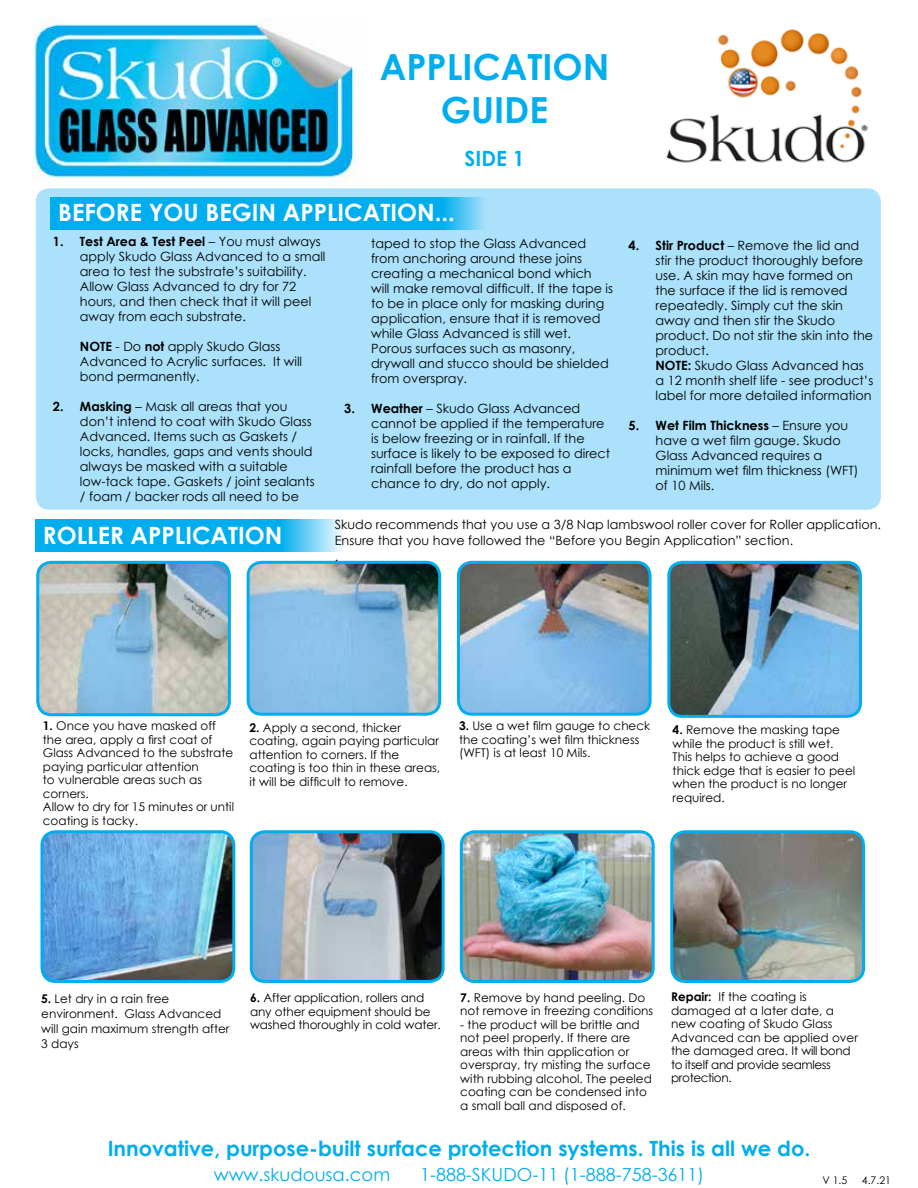
<style>
.page{position:relative;width:918px;height:1188px;background:#fff}
.page>*{position:absolute;margin:0;border:0;box-sizing:border-box;transform-origin:0 0}
.t1{font:700 36px/43.5px "Century Gothic";color:#00aeef;text-align:center}
.t2{font:700 23.85px "Century Gothic";color:#fff}
.t3{font:700 21px "Century Gothic";color:#00aeef}
.t4{font:18px "Century Gothic";color:#00aeef}
.t5{font:12.75px/15px "Century Gothic";color:#000}
.t6{font:12px/13.5px "Century Gothic";color:#000}
.t7{font:10.5px "Century Gothic";color:#000}
.s1{font-weight:700}
</style>
<div class="page">
<img style="left:666px;top:29px;width:202px;height:134px">
<img style="left:32px;top:17px;width:326px;height:166px">
<div style="left:36px;top:188px;width:845px;height:322px;background:#abe1fa;border-radius:14px"></div>
<div style="left:50px;top:198px;width:445px;height:32px;background:#00aeef"></div>
<img style="left:40px;top:563px;width:189px;height:151px">
<div style="left:36px;top:561px;width:195px;height:155px;border:3px solid #00aeef;border-radius:14px"></div>
<img style="left:248px;top:562px;width:191px;height:152px">
<div style="left:247px;top:561px;width:194px;height:155px;border:3px solid #00aeef;border-radius:14px"></div>
<img style="left:459px;top:563px;width:189px;height:149px">
<div style="left:457px;top:561px;width:195px;height:155px;border:3px solid #00aeef;border-radius:14px"></div>
<img style="left:671px;top:563px;width:189px;height:151px">
<div style="left:667px;top:561px;width:195px;height:157px;border:3px solid #00aeef;border-radius:14px"></div>
<svg style="left:35px;top:519px;width:307px;height:32px;background:#18b5f0"></svg>
<img style="left:44px;top:832px;width:190px;height:149px">
<div style="left:40px;top:830px;width:195px;height:153px;border:3px solid #00aeef;border-radius:14px"></div>
<img style="left:252px;top:834px;width:189px;height:147px">
<div style="left:250px;top:830px;width:195px;height:153px;border:3px solid #00aeef;border-radius:14px"></div>
<img style="left:462px;top:834px;width:189px;height:147px">
<div style="left:460px;top:830px;width:195px;height:153px;border:3px solid #00aeef;border-radius:14px"></div>
<img style="left:674px;top:834px;width:189px;height:147px">
<div style="left:670px;top:830px;width:195px;height:153px;border:3px solid #00aeef;border-radius:14px"></div>
<h1 class="t1" style="left:380px;top:43px;width:231px">APPLICATION<br>GUIDE</h1>
<h3 class="t3" style="left:465px;top:143px;width:62px">SIDE 1</h3>
<h2 class="t2" style="left:58px;top:195px;width:398px">BEFORE YOU BEGIN APPLICATION...</h2>
<p class="t5" style="left:80px;top:234px;width:247px;text-indent:-27px"><span class="s1">1. Test Area &amp; Test Peel</span> – You must always apply Skudo Glass Advanced to a small area to test the substrate’s suitability.<br>Allow Glass Advanced to dry for 72 hours, and then check that it will peel away from each substrate.</p>
<p class="t5" style="left:80px;top:339px;width:224px"><span class="s1">NOTE</span> - Do <span class="s1">not</span> apply Skudo Glass<br>Advanced to Acrylic surfaces. It will bond permanently.</p>
<p class="t5" style="left:80px;top:399px;width:236px;text-indent:-27px"><span class="s1">2. Masking</span> – Mask all areas that you don’t intend to coat with Skudo Glass Advanced. Items such as Gaskets / locks, handles, gaps and vents should always be masked with a suitable low-tack tape. Gaskets / joint sealants / foam / backer rods all need to be</p>
<p class="t5" style="left:371px;top:236px;width:243px">taped to stop the Glass Advanced from anchoring around these joins creating a mechanical bond which will make removal difficult. If the tape is to be in place only for masking during application, ensure that it is removed while Glass Advanced is still wet.<br>Porous surfaces such as masonry, drywall and stucco should be shielded from overspray.</p>
<p class="t5" style="left:371px;top:401px;width:240px;text-indent:-27px"><span class="s1">3. Weather</span> – Skudo Glass Advanced cannot be applied if the temperature is below freezing or in rainfall. If the surface is likely to be exposed to direct rainfall before the product has a chance to dry, do not apply.</p>
<p class="t5" style="left:656px;top:238px;width:219px;text-indent:-27px"><span class="s1">4. Stir Product</span> – Remove the lid and stir the product thoroughly before use. A skin may have formed on the surface if the lid is removed repeatedly. Simply cut the skin away and then stir the Skudo product. Do not stir the skin into the product.<br><span class="s1">NOTE:</span> Skudo Glass Advanced has a 12 month shelf life - see product’s label for more detailed information</p>
<p class="t5" style="left:656px;top:418px;width:205px;text-indent:-27px"><span class="s1">5. Wet Film Thickness</span> – Ensure you have a wet film gauge. Skudo<br>Glass Advanced requires a minimum wet film thickness (WFT) of 10 Mils.</p>
<h2 class="t2" style="left:43px;top:517px;width:241px">ROLLER APPLICATION</h2>
<p class="t5" style="left:335px;top:516px;width:548px;line-height:15.8px">Skudo recommends that you use a 3/8 Nap lambswool roller cover for Roller application.<br>Ensure that you have followed the “Before you Begin Application” section.<br>.</p>
<p class="t6" style="left:249px;top:720px;width:192px"><span class="s1">2.</span> Apply a second, thicker coating, again paying particular attention to corners. If the coating is too thin in these areas, it will be difficult to remove.</p>
<p class="t6" style="left:459px;top:719px;width:193px"><span class="s1">3.</span> Use a wet film gauge to check the coating’s wet film thickness (WFT) is at least 10 Mils.</p>
<p class="t6" style="left:43px;top:719px;width:193px"><span class="s1">1.</span> Once you have masked off the area, apply a first coat of<br>Glass Advanced to the substrate paying particular attention<br>to vulnerable areas such as corners.<br>Allow to dry for 15 minutes or until coating is tacky.</p>
<p class="t6" style="left:673px;top:723px;width:184px"><span class="s1">4.</span> Remove the masking tape while the product is still wet.<br>This helps to achieve a good thick edge that is easier to peel when the product is no longer required.</p>
<p class="t6" style="left:41px;top:991px;width:190px;line-height:15px"><span class="s1">5.</span> Let dry in a rain free environment. Glass Advanced will gain maximum strength after<br>3 days</p>
<p class="t6" style="left:250px;top:991px;width:192px"><span class="s1">6.</span> After application, rollers and any other equipment should be washed thoroughly in cold water.</p>
<p class="t6" style="left:460px;top:990px;width:194px"><span class="s1">7.</span> Remove by hand peeling. Do not remove in freezing conditions</p>
<p class="t6" style="left:460px;top:1017px;width:193px">- the product will be brittle and not peel properly. If there are areas with thin application or overspray, try misting the surface with rubbing alcohol. The peeled coating can be condensed into a small ball and disposed of.</p>
<p class="t6" style="left:671px;top:990px;width:188px"><span class="s1">Repair:</span> If the coating is damaged at a later date, a new coating of Skudo Glass<br>Advanced can be applied over the damaged area. It will bond to itself and provide seamless protection.</p>
<h3 class="t3" style="left:108px;top:1133px;width:704px">Innovative, purpose-built surface protection systems. This is all we do.</h3>
<h3 class="t4" style="left:214px;top:1162px;width:178px">www.skudousa.com</h3>
<h3 class="t4" style="left:420px;top:1162px;width:286px">1-888-SKUDO-11 (1-888-758-3611)</h3>
<p class="t7" style="left:823px;top:1173px;width:26px">V 1.5</p>
<p class="t7" style="left:862px;top:1173px;width:31px">4.7.21</p>
</div>
